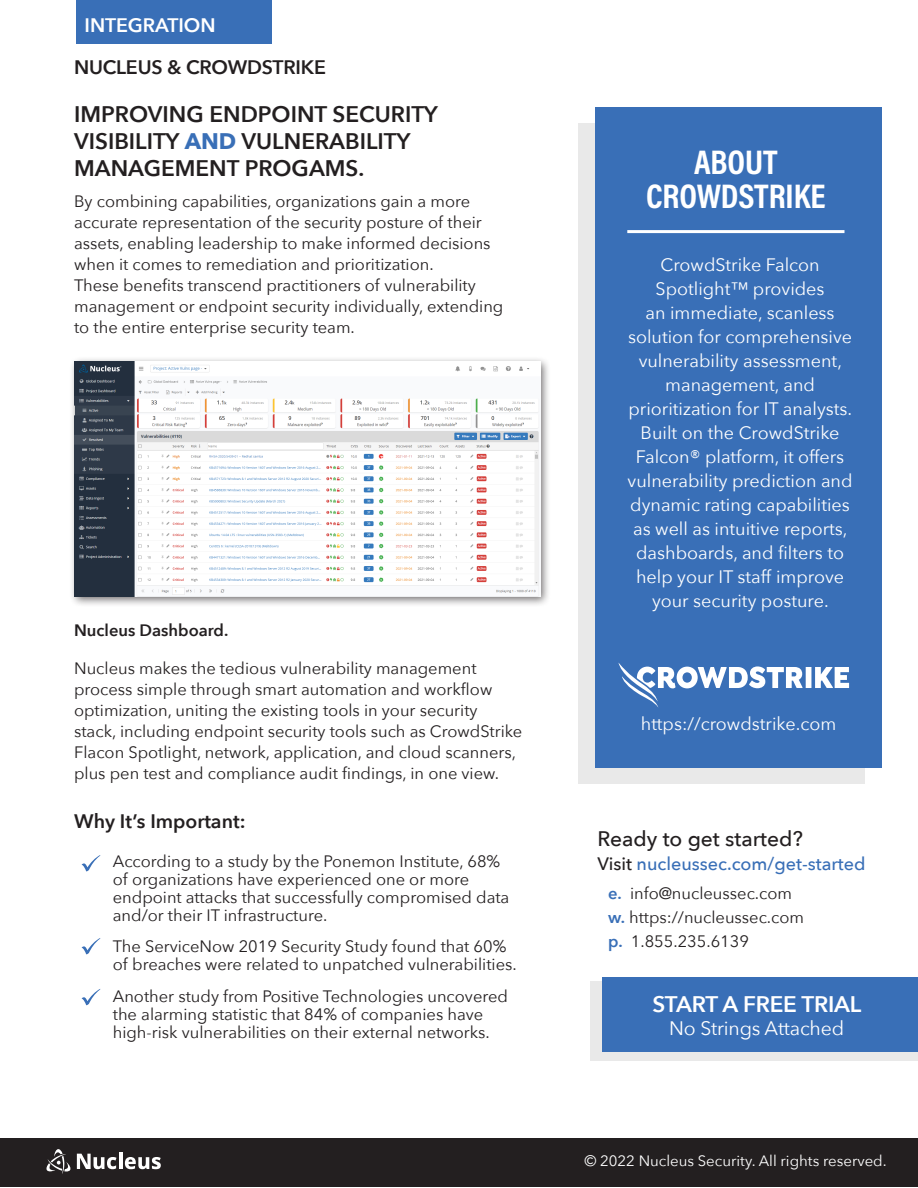
<style>
.page{position:relative;width:918px;height:1188px;background:#fff}
.page>*{position:absolute;margin:0;border:0;box-sizing:border-box;transform-origin:0 0}
.t1{font:34.5px "Acumin Variable Concept";letter-spacing:-.005em;color:#fff}
.t2{font:600 22.5px/27px "Avenir Next";color:#231f20}
.t3{font:600 22.5px "Avenir Next";letter-spacing:-.01em;color:#fff}
.t4{font:500 21px "Avenir Next";color:#231f20}
.t5{font:600 19.5px "Avenir Next";letter-spacing:-.01em;color:#231f20}
.t6{font:600 19.5px "Avenir Next";letter-spacing:-.005em;color:#fff}
.t7{font:19.5px "Avenir Next";letter-spacing:-.01em;color:#fff}
.t8{font:18px/24px "Avenir Next";color:#fff;text-align:center}
.t9{font:500 18px "Avenir Next";color:#396fb7}
.t10{font:16.5px/21px "Avenir Next";color:#231f20}
.t11{font:600 16.5px "Avenir Next";color:#231f20}
.t12{font:15px "Avenir Next";color:#fff}
.s1{font-weight:700;color:#396fb7}
.s2{color:#231f20}
.s3{font-weight:600;color:#396fb7}
</style>
<div class="page">
<div style="left:1px;top:1138px;width:917px;height:49px;background:#231f20"></div>
<div style="left:590px;top:982px;width:328px;height:79px;background:linear-gradient(to right,#e9e9e9,#e9e9e9)"></div>
<div style="left:602px;top:977px;width:316px;height:74px;background:#396fb7"></div>
<div style="left:578px;top:124px;width:286px;height:660px;background:#e9e9e9"></div>
<div style="left:595px;top:107px;width:286px;height:661px;background:#396fb7"></div>
<hr style="left:627px;top:230px;width:218px;height:3px;background:#fff">
<svg style="left:77px;top:1154px;width:40px;height:15px"></svg>
<hr style="left:119px;top:1153px;width:3px;height:16px;background:#fff">
<svg style="left:125px;top:1157px;width:36px;height:12px"></svg>
<svg style="left:46px;top:1149px;width:25px;height:25px"></svg>
<div style="left:76px;top:0;width:196px;height:44px;background:#396fb7"></div>
<div style="left:69px;top:357px;width:482px;height:251px;background:#231f20;opacity:.63"></div>
<img style="left:75px;top:362px;width:465px;height:235px">
<svg style="left:82px;top:855px;width:18px;height:17px"></svg>
<svg style="left:82px;top:938px;width:18px;height:17px"></svg>
<svg style="left:82px;top:989px;width:18px;height:17px"></svg>
<svg style="left:618px;top:663px;width:231px;height:45px"></svg>
<p class="t6" style="left:85px;top:9px;width:132px">INTEGRATION</p>
<p class="t6" style="left:85px;top:18px;width:169px">Nucleus Datasheet</p>
<p class="t5" style="left:74px;top:50px;width:253px">NUCLEUS &amp; CROWDSTRIKE</p>
<p class="t2" style="left:74px;top:100px;width:365px">IMPROVING ENDPOINT SECURITY<br>VISIBILITY <span class="s1">AND</span> VULNERABILITY<br>MANAGEMENT PROGAMS.</p>
<p class="t10" style="left:74px;top:190px;width:431px">By combining capabilities, organizations gain a more accurate representation of the security posture of their assets, enabling leadership to make informed decisions when it comes to remediation and prioritization.<br>These benefits transcend practitioners of vulnerability management or endpoint security individually, extending to the entire enterprise security team.</p>
<p class="t11" style="left:74px;top:616px;width:156px">Nucleus Dashboard.</p>
<p class="t10" style="left:74px;top:657px;width:450px">Nucleus makes the tedious vulnerability management process simple through smart automation and workflow optimization, uniting the existing tools in your security stack, including endpoint security tools such as CrowdStrike Flacon Spotlight, network, application, and cloud scanners, plus pen test and compliance audit findings, in one view.</p>
<p class="t5" style="left:74px;top:805px;width:173px">Why It’s Important:</p>
<p class="t10" style="left:113px;top:851px;width:398px;line-height:18px">According to a study by the Ponemon Institute, 68% of organizations have experienced one or more endpoint attacks that successfully compromised data and/or their IT infrastructure.</p>
<p class="t10" style="left:113px;top:937px;width:405px;line-height:18px">The ServiceNow 2019 Security Study found that 60% of breaches were related to unpatched vulnerabilities.</p>
<p class="t10" style="left:113px;top:986px;width:397px;line-height:18px">Another study from Positive Technologies uncovered the alarming statistic that 84% of companies have high-risk vulnerabilities on their external networks.</p>
<p class="t1" style="left:694px;top:138px;width:85px">ABOUT</p>
<p class="t1" style="left:646px;top:173px;width:181px">CROWDSTRIKE</p>
<p class="t8" style="left:628px;top:252px;width:226px">CrowdStrike Falcon<br>Spotlight™ provides<br>an immediate, scanless solution for comprehensive vulnerability assessment, management, and prioritization for IT analysts.<br>Built on the CrowdStrike<br>Falcon® platform, it offers vulnerability prediction and dynamic rating capabilities as well as intuitive reports, dashboards, and filters to help your IT staff improve your security posture.</p>
<p class="t8" style="left:641px;top:711px;width:197px">https://crowdstrike.com</p>
<p class="t4" style="left:598px;top:820px;width:207px">Ready to get started?</p>
<p class="t9" style="left:598px;top:848px;width:269px"><span class="s2">Visit</span> nucleussec.com/get-started</p>
<p class="t10" style="left:608px;top:882px;width:186px"><span class="s3">e.</span> info@nucleussec.com</p>
<p class="t10" style="left:608px;top:906px;width:198px"><span class="s3">w.</span> https://nucleussec.com</p>
<p class="t10" style="left:608px;top:930px;width:142px"><span class="s3">p.</span> 1.855.235.6139</p>
<p class="t3" style="left:653px;top:985px;width:210px">START A FREE TRIAL</p>
<p class="t7" style="left:669px;top:1011px;width:176px">No Strings Attached</p>
<p class="t12" style="left:584px;top:1148px;width:304px">© 2022 Nucleus Security. All rights reserved.</p>
</div>
